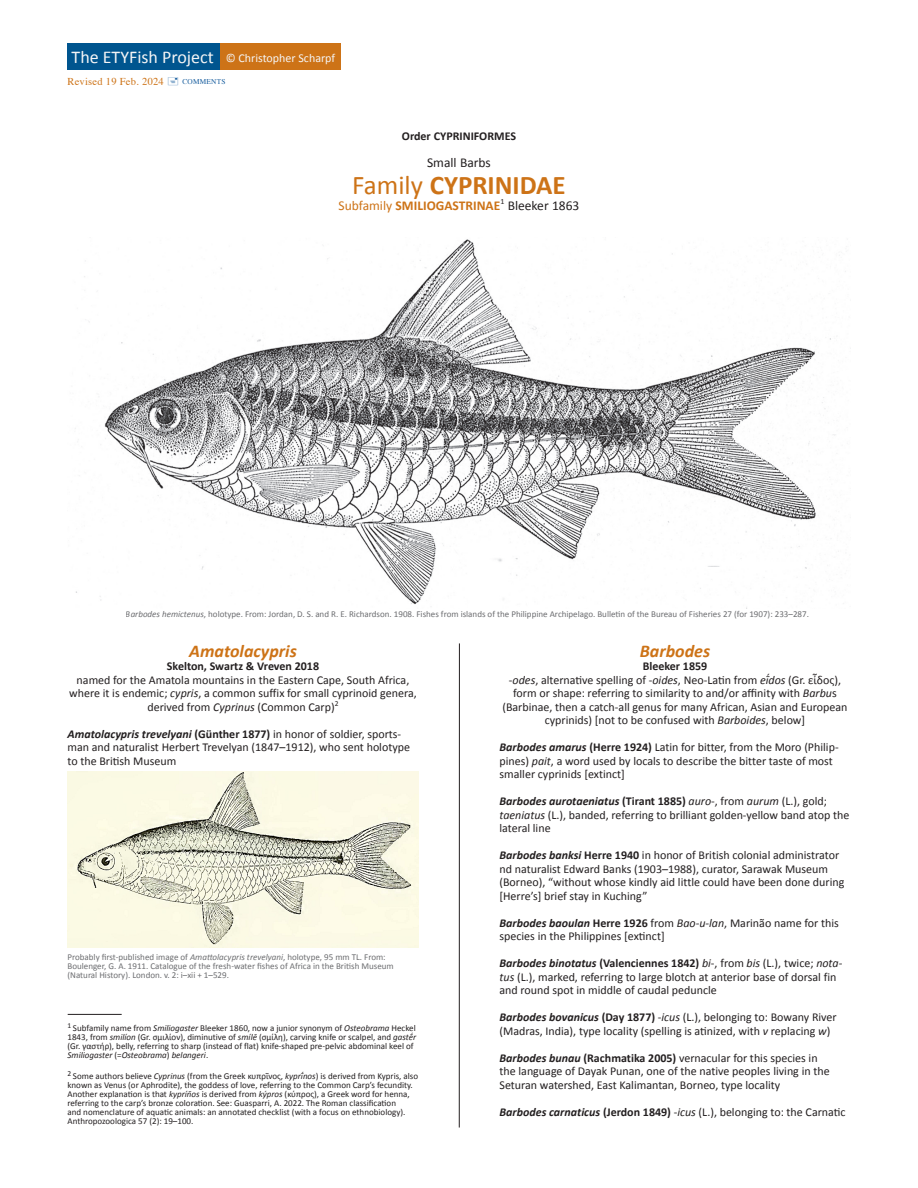
<style>
.page{position:relative;width:918px;height:1188px;background:#fff}
.page>*{position:absolute;margin:0;border:0;box-sizing:border-box;transform-origin:0 0}
.t1{font:700 27px "Calibri";color:#cd7317}
.t2{font:italic 700 18px "Calibri";color:#cd7317}
.t3{font:18px "Calibri";color:#f5f5f6}
.t4{font:700 13.5px "Calibri";color:#cd7317}
.t5{font:13.5px "Calibri";color:#231f20}
.t6{font:12px/13.5px "Calibri";color:#231f20}
.t7{font:700 12px "Calibri";color:#231f20}
.t8{font:12px "Calibri";color:#f5f5f6}
.t9{font:10.5px "Times";letter-spacing:.02em;color:#cd7317}
.t10{font:9px/9px "Calibri";color:#231f20}
.t11{font:9px/9px "Calibri";color:#6c6d70}
.t12{font:7.35px "Times";letter-spacing:.03em;color:#175d9e}
.s1{font-weight:400}
.s2{font-weight:400;color:#231f20}
.s3{font-style:italic}
.s4{font-weight:700;font-style:italic}
.s5{font-weight:700}
</style>
<div class="page">
<hr style="left:459px;top:643px;width:1px;height:485px;background:#231f20">
<div style="left:68px;top:44px;width:153px;height:26px;background:#00558f"></div>
<div style="left:220px;top:44px;width:121px;height:26px;background:#cd7317"></div>
<img style="left:75px;top:239px;width:771px;height:370px">
<hr style="left:68px;top:1014px;width:54px;height:1px;background:#231f20">
<img style="left:68px;top:772px;width:350px;height:176px">
<p class="t3" style="left:72px;top:45px;width:144px">The ETYFish Project</p>
<p class="t8" style="left:226px;top:49px;width:111px">© Christopher Scharpf</p>
<p class="t9" style="left:68px;top:71px;width:98px">Revised 19 Feb. 2024</p>
<p class="t12" style="left:182px;top:75px;width:45px">COMMENTS</p>
<p class="t7" style="left:402px;top:127px;width:116px">Order CYPRINIFORMES</p>
<p class="t5" style="left:427px;top:153px;width:65px">Small Barbs</p>
<p class="t1" style="left:352px;top:166px;width:215px"><span class="s1">Family</span> CYPRINIDAE</p>
<p class="t4" style="left:339px;top:196px;width:242px"><span class="s1">Subfamily</span> SMILIOGASTRINAE<sup>1</sup> <span class="s2">Bleeker 1863</span></p>
<p class="t11" style="left:126px;top:609px;width:685px"><span class="s3">Barbodes hemictenus</span>, holotype. From: Jordan, D. S. and R. E. Richardson. 1908. Fishes from islands of the Philippine Archipelago. Bulletin of the Bureau of Fisheries 27 (for 1907): 233–287.</p>
<p class="t2" style="left:189px;top:638px;width:109px">Amatolacypris</p>
<p class="t7" style="left:167px;top:658px;width:154px">Skelton, Swartz &amp; Vreven 2018</p>
<p class="t6" style="left:69px;top:673px;width:349px;text-align:center">named for the Amatola mountains in the Eastern Cape, South Africa, where it is endemic; <span class="s3">cypris</span>, a common suffix for small cyprinoid genera, derived from <span class="s3">Cyprinus</span> (Common Carp)<sup>2</sup></p>
<p class="t6" style="left:68px;top:727px;width:344px"><span class="s4">Amatolacypris trevelyani</span> <span class="s5">(Günther 1877)</span> in honor of soldier, sports&shy;man and naturalist Herbert Trevelyan (1847–1912), who sent holotype to the British Museum</p>
<p class="t11" style="left:68px;top:952px;width:320px">Probably first-published image of <span class="s3">Amattolacypris trevelyani</span>, holotype, 95 mm TL. From:</p>
<p class="t11" style="left:68px;top:961px;width:328px">Boulenger, G. A. 1911. Catalogue of the fresh-water fishes of Africa in the British Museum (Natural History). London. v. 2: i–xii + 1–529.</p>
<p class="t10" style="left:68px;top:1023px;width:350px"><sup>1</sup> Subfamily name from <span class="s3">Smiliogaster</span> Bleeker 1860, now a junior synonym of <span class="s3">Osteobrama</span> Heckel 1843, from <span class="s3">smilíon</span> (Gr. σμιλίον), diminutive of <span class="s3">smílē</span> (σμίλη), carving knife or scalpel, and <span class="s3">gastḗr </span>(Gr. γαστήρ), belly, referring to sharp (instead of flat) knife-shaped pre-pelvic abdominal keel of <span class="s3">Smiliogaster</span> (=<span class="s3">Osteobrama</span>) <span class="s3">belangeri</span>.</p>
<p class="t10" style="left:68px;top:1071px;width:250px"><sup>2</sup> Some authors believe <span class="s3">Cyprinus</span> (from the Greek κυπρῖνος, <span class="s3">kyprīnos</span></p>
<p class="t10" style="left:68px;top:1071px;width:352px;text-indent:237px"><span class="s3">́</span> ) is derived from Kypris, also known as Venus (or Aphrodite), the goddess of love, referring to the Common Carp’s fecundity.<br>Another explanation is that <span class="s3">kyprín̄os</span> is derived from <span class="s3">kýpros</span> (κύπρος), a Greek word for henna, referring to the carp’s bronze coloration. See: Guasparri, A. 2022. The Roman classification<br>and nomenclature of aquatic animals: an annotated checklist (with a focus on ethnobiology).<br>Anthropozoologica 57 (2): 19–100.</p>
<p class="t2" style="left:640px;top:638px;width:72px">Barbodes</p>
<p class="t7" style="left:643px;top:658px;width:66px">Bleeker 1859</p>
<p class="t6" style="left:509px;top:673px;width:278px">-<span class="s3">odes</span>, alternative spelling of -<span class="s3">oides</span>, Neo-Latin from <span class="s3">eīdos</span></p>
<p class="t6" style="left:770px;top:673px;width:72px"><span class="s3">́</span> (Gr. εἶδος),</p>
<p class="t6" style="left:513px;top:686px;width:325px">form or shape: referring to similarity to and/or affinity with <span class="s3">Barbu</span>s</p>
<p class="t6" style="left:502px;top:700px;width:347px">(Barbinae, then a catch-all genus for many African, Asian and European</p>
<p class="t6" style="left:545px;top:713px;width:262px">cyprinids) [not to be confused with <span class="s3">Barboides</span>, below]</p>
<p class="t6" style="left:500px;top:740px;width:341px"><span class="s4">Barbodes amarus</span> <span class="s5">(Herre 1924)</span> Latin for bitter, from the Moro (Philip&shy;pines) <span class="s3">pait</span>, a word used by locals to describe the bitter taste of most smaller cyprinids [extinct]</p>
<p class="t6" style="left:500px;top:794px;width:351px"><span class="s4">Barbodes aurotaeniatus</span> <span class="s5">(Tirant 1885)</span> <span class="s3">auro</span>-, from <span class="s3">aurum</span> (L.), gold; <span class="s3">taeniatus</span> (L.), banded, referring to brilliant golden-yellow band atop the lateral line</p>
<p class="t6" style="left:500px;top:848px;width:346px"><span class="s4">Barbodes banksi</span> <span class="s5">Herre 1940</span> in honor of British colonial administrator nd naturalist Edward Banks (1903–1988), curator, Sarawak Museum (Borneo), “without whose kindly aid little could have been done during [Herre’s] brief stay in Kuching”</p>
<p class="t6" style="left:500px;top:916px;width:341px"><span class="s4">Barbodes baoulan</span> <span class="s5">Herre 1926</span> from <span class="s3">Bao-u-lan</span>, Marinão name for this species in the Philippines [extinct]</p>
<p class="t6" style="left:500px;top:956px;width:344px"><span class="s4">Barbodes binotatus</span> <span class="s5">(Valenciennes 1842)</span> <span class="s3">bi</span>-, from <span class="s3">bis</span> (L.), twice; <span class="s3">nota&shy;tus</span> (L.), marked, referring to large blotch at anterior base of dorsal fin and round spot in middle of caudal peduncle</p>
<p class="t6" style="left:500px;top:1010px;width:339px"><span class="s4">Barbodes bovanicus</span> <span class="s5">(Day 1877)</span> -<span class="s3">icus</span> (L.), belonging to: Bowany River (Madras, India), type locality (spelling is atinized, with <span class="s3">v</span> replacing <span class="s3">w</span>)</p>
<p class="t6" style="left:500px;top:1051px;width:332px"><span class="s4">Barbodes bunau</span> <span class="s5">(Rachmatika 2005)</span> vernacular for this species in the language of Dayak Punan, one of the native peoples living in the<br>Seturan watershed, East Kalimantan, Borneo, type locality</p>
<p class="t6" style="left:500px;top:1105px;width:348px"><span class="s4">Barbodes carnaticus</span> <span class="s5">(Jerdon 1849)</span> -<span class="s3">icus</span> (L.), belonging to: the Carnatic</p>
</div>
